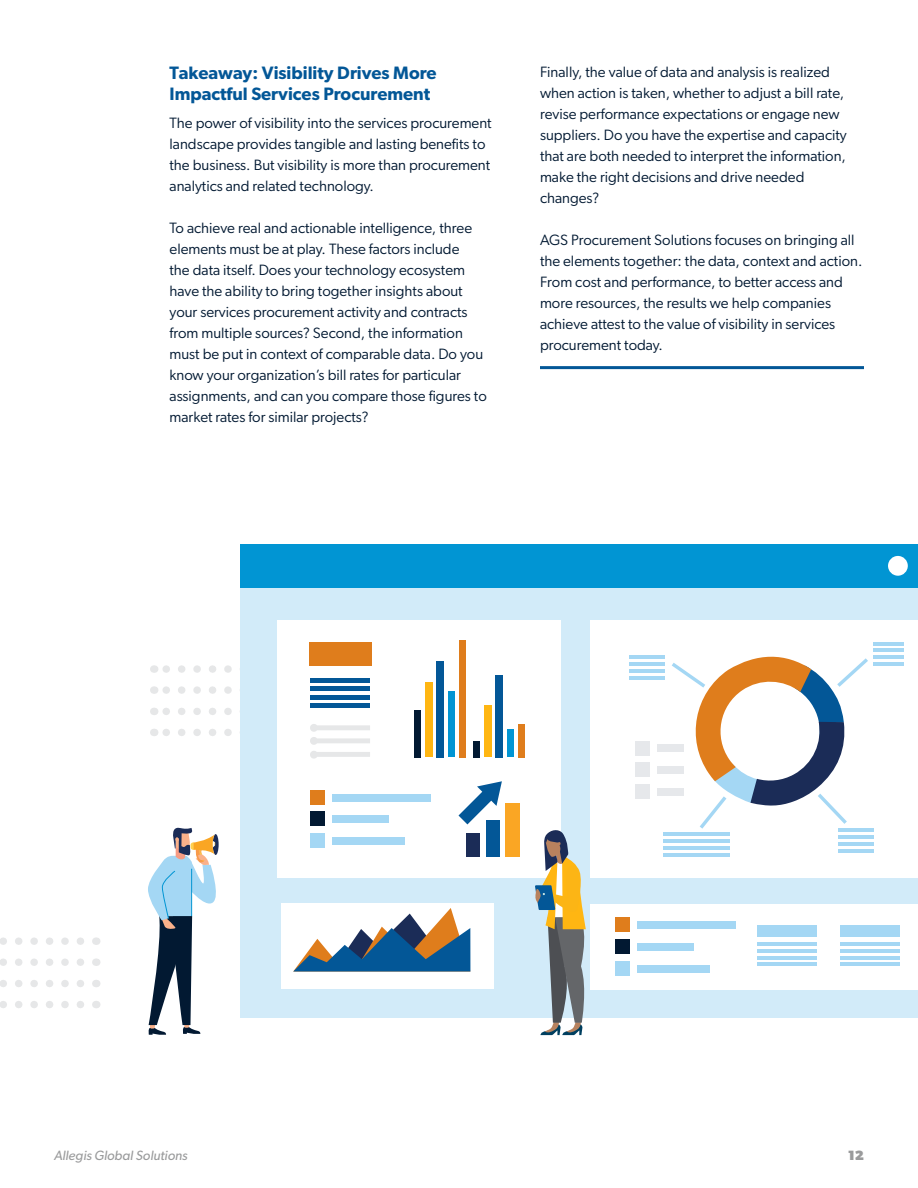
<style>
.page{position:relative;width:918px;height:1188px;background:#fff}
.page>*{position:absolute;margin:0;border:0;box-sizing:border-box;transform-origin:0 0}
.t1{font:600 18px/21px "Gibson";color:#035797}
.t2{font:15px/21px "Gibson";color:#021932}
.t3{font:italic 13.5px "Gibson";color:#9a9b9c}
.t4{font:800 13.5px "Gibson";color:#9a9b9c}
</style>
<div class="page">
<svg style="left:0;top:958px;width:81px;height:8px"></svg>
<svg style="left:0;top:937px;width:81px;height:8px"></svg>
<svg style="left:0;top:1001px;width:81px;height:7px"></svg>
<svg style="left:0;top:980px;width:81px;height:7px"></svg>
<svg style="left:162px;top:686px;width:79px;height:8px"></svg>
<svg style="left:162px;top:665px;width:79px;height:8px"></svg>
<svg style="left:162px;top:708px;width:79px;height:7px"></svg>
<hr style="left:540px;top:366px;width:324px;height:3px;background:#035797">
<div style="left:241px;top:588px;width:677px;height:430px;background:#d2ebf9"></div>
<div style="left:591px;top:620px;width:327px;height:258px;background:#fff"></div>
<div style="left:277px;top:620px;width:283px;height:258px;background:#fff"></div>
<hr style="left:873px;top:642px;width:31px;height:3px;background:#a4d7f4">
<hr style="left:873px;top:649px;width:31px;height:3px;background:#a4d7f4">
<hr style="left:873px;top:656px;width:31px;height:3px;background:#a4d7f4">
<hr style="left:873px;top:662px;width:31px;height:4px;background:#a4d7f4">
<hr style="left:663px;top:833px;width:67px;height:3px;background:#a4d7f4">
<hr style="left:663px;top:840px;width:67px;height:3px;background:#a4d7f4">
<hr style="left:663px;top:846px;width:67px;height:4px;background:#a4d7f4">
<hr style="left:663px;top:853px;width:67px;height:4px;background:#a4d7f4">
<hr style="left:838px;top:829px;width:36px;height:3px;background:#a4d7f4">
<hr style="left:838px;top:836px;width:36px;height:3px;background:#a4d7f4">
<hr style="left:838px;top:842px;width:36px;height:4px;background:#a4d7f4">
<hr style="left:838px;top:849px;width:36px;height:4px;background:#a4d7f4">
<hr style="left:629px;top:656px;width:36px;height:3px;background:#a4d7f4">
<hr style="left:629px;top:662px;width:36px;height:4px;background:#a4d7f4">
<hr style="left:629px;top:669px;width:36px;height:4px;background:#a4d7f4">
<hr style="left:629px;top:676px;width:36px;height:3px;background:#a4d7f4">
<svg style="left:672px;top:656px;width:196px;height:173px"></svg>
<div style="left:635px;top:741px;width:14px;height:14px;background:#e6e8eb"></div>
<div style="left:657px;top:745px;width:27px;height:7px;background:#e6e8eb"></div>
<div style="left:635px;top:763px;width:14px;height:14px;background:#e6e8eb"></div>
<div style="left:657px;top:766px;width:27px;height:8px;background:#e6e8eb"></div>
<div style="left:635px;top:784px;width:14px;height:15px;background:#e6e8eb"></div>
<div style="left:657px;top:788px;width:27px;height:7px;background:#e6e8eb"></div>
<div style="left:591px;top:905px;width:327px;height:85px;background:#fff"></div>
<div style="left:310px;top:678px;width:60px;height:5px;background:#035797"></div>
<hr style="left:310px;top:687px;width:60px;height:4px;background:#035797">
<div style="left:310px;top:695px;width:60px;height:5px;background:#035797"></div>
<hr style="left:310px;top:704px;width:60px;height:4px;background:#035797">
<svg style="left:162px;top:723px;width:282px;height:36px"></svg>
<div style="left:309px;top:643px;width:62px;height:23px;background:#df7d1c"></div>
<div style="left:414px;top:710px;width:7px;height:47px;background:#021932"></div>
<div style="left:448px;top:692px;width:7px;height:65px;background:#0195d3"></div>
<div style="left:425px;top:682px;width:7px;height:75px;background:#ffb612"></div>
<div style="left:459px;top:640px;width:7px;height:117px;background:#df7d1c"></div>
<div style="left:437px;top:661px;width:7px;height:96px;background:#035797"></div>
<div style="left:473px;top:741px;width:7px;height:16px;background:#021932"></div>
<div style="left:507px;top:729px;width:7px;height:28px;background:#0195d3"></div>
<div style="left:484px;top:706px;width:7px;height:51px;background:#ffb612"></div>
<div style="left:519px;top:724px;width:6px;height:33px;background:#df7d1c"></div>
<div style="left:496px;top:675px;width:7px;height:82px;background:#035797"></div>
<div style="left:310px;top:790px;width:15px;height:15px;background:#df7d1c"></div>
<div style="left:332px;top:794px;width:98px;height:7px;background:#a4d7f4"></div>
<div style="left:310px;top:812px;width:15px;height:14px;background:#021932"></div>
<div style="left:332px;top:816px;width:56px;height:7px;background:#a4d7f4"></div>
<div style="left:310px;top:833px;width:15px;height:15px;background:#a4d7f4"></div>
<div style="left:332px;top:837px;width:72px;height:8px;background:#a4d7f4"></div>
<div style="left:615px;top:918px;width:15px;height:14px;background:#df7d1c"></div>
<div style="left:637px;top:922px;width:98px;height:7px;background:#a4d7f4"></div>
<div style="left:615px;top:939px;width:15px;height:15px;background:#021932"></div>
<div style="left:637px;top:943px;width:56px;height:8px;background:#a4d7f4"></div>
<div style="left:615px;top:961px;width:15px;height:15px;background:#a4d7f4"></div>
<div style="left:637px;top:965px;width:72px;height:7px;background:#a4d7f4"></div>
<svg style="left:459px;top:781px;width:43px;height:43px"></svg>
<div style="left:466px;top:833px;width:14px;height:24px;background:#1b2c57"></div>
<div style="left:486px;top:820px;width:14px;height:37px;background:#035797"></div>
<div style="left:505px;top:803px;width:15px;height:54px;background:#faa624"></div>
<div style="left:281px;top:903px;width:213px;height:85px;background:#fff"></div>
<svg style="left:293px;top:908px;width:177px;height:64px"></svg>
<hr style="left:758px;top:942px;width:59px;height:4px;background:#a4d7f4">
<hr style="left:758px;top:949px;width:59px;height:4px;background:#a4d7f4">
<hr style="left:758px;top:956px;width:59px;height:3px;background:#a4d7f4">
<hr style="left:758px;top:963px;width:59px;height:3px;background:#a4d7f4">
<div style="left:758px;top:925px;width:59px;height:12px;background:#a4d7f4"></div>
<hr style="left:840px;top:942px;width:59px;height:4px;background:#a4d7f4">
<hr style="left:840px;top:949px;width:59px;height:4px;background:#a4d7f4">
<hr style="left:840px;top:956px;width:59px;height:3px;background:#a4d7f4">
<hr style="left:840px;top:963px;width:59px;height:3px;background:#a4d7f4">
<div style="left:840px;top:925px;width:59px;height:12px;background:#a4d7f4"></div>
<div style="left:241px;top:544px;width:677px;height:44px;background:#0195d3"></div>
<div style="left:888px;top:556px;width:20px;height:20px;background:#fff;border-radius:50%"></div>
<svg style="left:535px;top:828px;width:51px;height:207px"></svg>
<svg style="left:148px;top:827px;width:71px;height:208px"></svg>
<p class="t1" style="left:170px;top:62px;width:269px">Takeaway: Visibility Drives More<br>Impactful Services Procurement</p>
<p class="t2" style="left:170px;top:112px;width:324px">The power of visibility into the services procurement landscape provides tangible and lasting benefits to the business. But visibility is more than procurement analytics and related technology.</p>
<p class="t2" style="left:170px;top:217px;width:319px">To achieve real and actionable intelligence, three elements must be at play. These factors include<br>the data itself. Does your technology ecosystem have the ability to bring together insights about your services procurement activity and contracts from multiple sources? Second, the information must be put in context of comparable data. Do you know your organization’s bill rates for particular assignments, and can you compare those figures to market rates for similar projects?</p>
<p class="t2" style="left:540px;top:61px;width:308px">Finally, the value of data and analysis is realized when action is taken, whether to adjust a bill rate, revise performance expectations or engage new suppliers. Do you have the expertise and capacity that are both needed to interpret the information, make the right decisions and drive needed changes?</p>
<p class="t2" style="left:540px;top:229px;width:324px">AGS Procurement Solutions focuses on bringing all the elements together: the data, context and action.<br>From cost and performance, to better access and more resources, the results we help companies achieve attest to the value of visibility in services procurement today.</p>
<p class="t3" style="left:54px;top:1147px;width:135px">Allegis Global Solutions</p>
<p class="t4" style="left:848px;top:1147px;width:18px">12</p>
</div>
